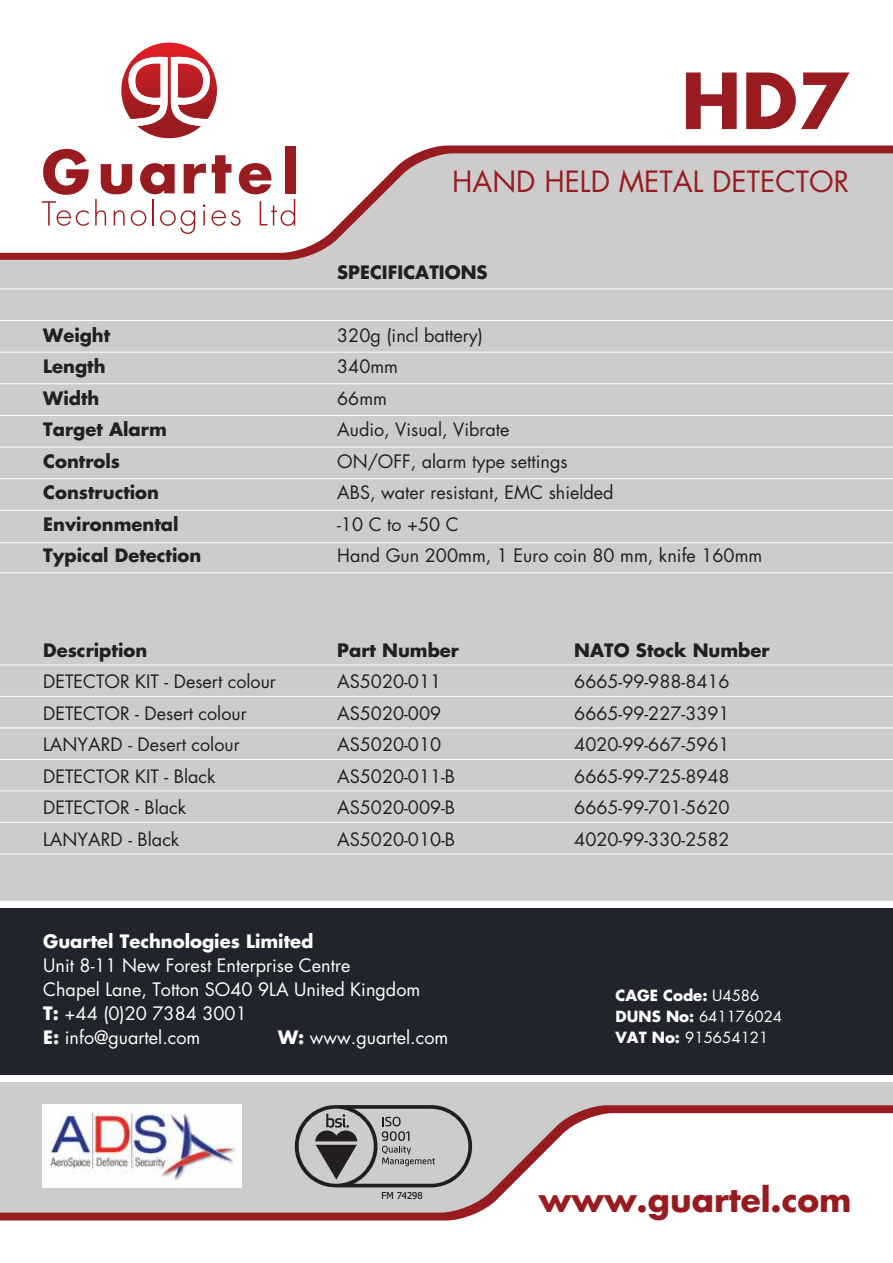
<style>
.page{position:relative;width:893px;height:1263px;background:#fff}
.page>*{position:absolute;margin:0;border:0;box-sizing:border-box;transform-origin:0 0}
.t1{font:700 75px "Futura";color:#981c1f}
.t2{font:700 32.7px "Futura";color:#981c1f}
.t3{font:28.5px "Futura";color:#981c1f}
.t4{font:18px "Futura";color:#231f20}
.t5{font:700 18px "Futura";color:#231f20}
.t6{font:18px/24px "Futura";color:#fff}
.t7{font:700 18px "Futura";color:#fff}
.t8{font:15px/21px "Futura";color:#fff}
.t9{font:9.45px "Tahoma";color:#020303}
.s1{font-weight:700}
</style>
<div class="page">
<svg style="left:64px;top:146px;width:829px;height:7px;fill:#981c1f"></svg>
<div style="left:0;top:153px;width:893px;height:748px;background:#cbcccb"></div>
<svg style="left:0;top:1212px;width:479px;height:8px;background:#9d2d30"></svg>
<svg style="left:0;top:1082px;width:893px;height:130px;fill:#cbcccb"></svg>
<svg style="left:42px;top:201px;width:47px;height:25px"></svg>
<svg style="left:43px;top:149px;width:46px;height:46px"></svg>
<svg style="left:95px;top:163px;width:111px;height:71px"></svg>
<svg style="left:212px;top:155px;width:83px;height:71px"></svg>
<div style="left:285px;top:146px;width:10px;height:47px;background:#981c1f"></div>
<svg style="left:121px;top:43px;width:96px;height:95px"></svg>
<div style="left:0;top:908px;width:893px;height:169px;background:#21242c"></div>
<div style="left:0;top:1075px;width:893px;height:7px;background:#fff"></div>
<hr style="left:0;top:289px;width:893px;height:1px;background:#fff">
<hr style="left:0;top:320px;width:893px;height:1px;background:#fff">
<hr style="left:0;top:352px;width:893px;height:1px;background:#fff">
<hr style="left:0;top:383px;width:893px;height:1px;background:#fff">
<hr style="left:0;top:415px;width:893px;height:1px;background:#fff">
<hr style="left:0;top:447px;width:893px;height:1px;background:#fff">
<hr style="left:0;top:478px;width:893px;height:1px;background:#fff">
<hr style="left:0;top:510px;width:893px;height:1px;background:#fff">
<hr style="left:0;top:542px;width:893px;height:1px;background:#fff">
<hr style="left:0;top:572px;width:893px;height:1px;background:#fff">
<hr style="left:0;top:665px;width:893px;height:1px;background:#fff">
<hr style="left:0;top:696px;width:893px;height:1px;background:#fff">
<hr style="left:0;top:728px;width:893px;height:1px;background:#fff">
<hr style="left:0;top:759px;width:893px;height:1px;background:#fff">
<hr style="left:0;top:791px;width:893px;height:1px;background:#fff">
<hr style="left:0;top:822px;width:893px;height:1px;background:#fff">
<hr style="left:0;top:854px;width:893px;height:1px;background:#fff">
<img style="left:43px;top:1104px;width:199px;height:83px">
<svg style="left:295px;top:1105px;width:177px;height:82px;background:#a1a1a0"></svg>
<h1 class="t1" style="left:681px;top:67px;width:170px">HD7</h1>
<h3 class="t3" style="left:452px;top:168px;width:399px">HAND HELD METAL DETECTOR</h3>
<p class="t5" style="left:337px;top:264px;width:152px">SPECIFICATIONS</p>
<p class="t5" style="left:43px;top:327px;width:69px">Weight</p>
<p class="t4" style="left:337px;top:327px;width:147px">320g (incl battery)</p>
<p class="t5" style="left:43px;top:358px;width:64px">Length</p>
<p class="t4" style="left:337px;top:358px;width:62px">340mm</p>
<p class="t5" style="left:43px;top:390px;width:58px">Width</p>
<p class="t4" style="left:337px;top:390px;width:51px">66mm</p>
<p class="t5" style="left:43px;top:421px;width:125px">Target Alarm</p>
<p class="t4" style="left:337px;top:421px;width:174px">Audio, Visual, Vibrate</p>
<p class="t5" style="left:43px;top:453px;width:78px">Controls</p>
<p class="t4" style="left:337px;top:453px;width:232px">ON/OFF, alarm type settings</p>
<p class="t5" style="left:43px;top:484px;width:117px">Construction</p>
<p class="t4" style="left:337px;top:484px;width:278px">ABS, water resistant, EMC shielded</p>
<p class="t5" style="left:43px;top:516px;width:137px">Environmental</p>
<p class="t4" style="left:337px;top:516px;width:123px">-10 C to +50 C</p>
<p class="t5" style="left:43px;top:547px;width:160px">Typical Detection</p>
<p class="t4" style="left:337px;top:547px;width:427px">Hand Gun 200mm, 1 Euro coin 80 mm, knife 160mm</p>
<p class="t5" style="left:43px;top:642px;width:106px">Description</p>
<p class="t5" style="left:337px;top:642px;width:123px">Part Number</p>
<p class="t5" style="left:574px;top:642px;width:197px">NATO Stock Number</p>
<p class="t4" style="left:43px;top:673px;width:234px">DETECTOR KIT - Desert colour</p>
<p class="t4" style="left:337px;top:673px;width:106px">AS5020-011</p>
<p class="t4" style="left:574px;top:673px;width:157px">6665-99-988-8416</p>
<p class="t4" style="left:43px;top:705px;width:205px">DETECTOR - Desert colour</p>
<p class="t4" style="left:337px;top:705px;width:106px">AS5020-009</p>
<p class="t4" style="left:574px;top:705px;width:157px">6665-99-227-3391</p>
<p class="t4" style="left:43px;top:736px;width:198px">LANYARD - Desert colour</p>
<p class="t4" style="left:337px;top:736px;width:106px">AS5020-010</p>
<p class="t4" style="left:574px;top:736px;width:157px">4020-99-667-5961</p>
<p class="t4" style="left:43px;top:768px;width:174px">DETECTOR KIT - Black</p>
<p class="t4" style="left:337px;top:768px;width:119px">AS5020-011-B</p>
<p class="t4" style="left:574px;top:768px;width:157px">6665-99-725-8948</p>
<p class="t4" style="left:43px;top:799px;width:145px">DETECTOR - Black</p>
<p class="t4" style="left:337px;top:799px;width:119px">AS5020-009-B</p>
<p class="t4" style="left:574px;top:799px;width:157px">6665-99-701-5620</p>
<p class="t4" style="left:43px;top:831px;width:138px">LANYARD - Black</p>
<p class="t4" style="left:337px;top:831px;width:119px">AS5020-010-B</p>
<p class="t4" style="left:574px;top:831px;width:157px">4020-99-330-2582</p>
<p class="t7" style="left:43px;top:933px;width:272px">Guartel Technologies Limited</p>
<p class="t6" style="left:43px;top:954px;width:378px">Unit 8-11 New Forest Enterprise Centre<br>Chapel Lane, Totton SO40 9LA United Kingdom<br><span class="s1">T:</span> +44 (0)20 7384 3001<br><span class="s1">E:</span> info@guartel.com</p>
<p class="t6" style="left:278px;top:1026px;width:172px"><span class="s1">W:</span> www.guartel.com</p>
<p class="t9" style="left:381px;top:1190px;width:43px">FM 74298</p>
<p class="t8" style="left:615px;top:986px;width:168px"><span class="s1">CAGE Code:</span> U4586<br><span class="s1">DUNS No:</span> 641176024<br><span class="s1">VAT No:</span> 915654121</p>
<h2 class="t2" style="left:539px;top:1185px;width:314px">www.guartel.com</h2>
</div>
